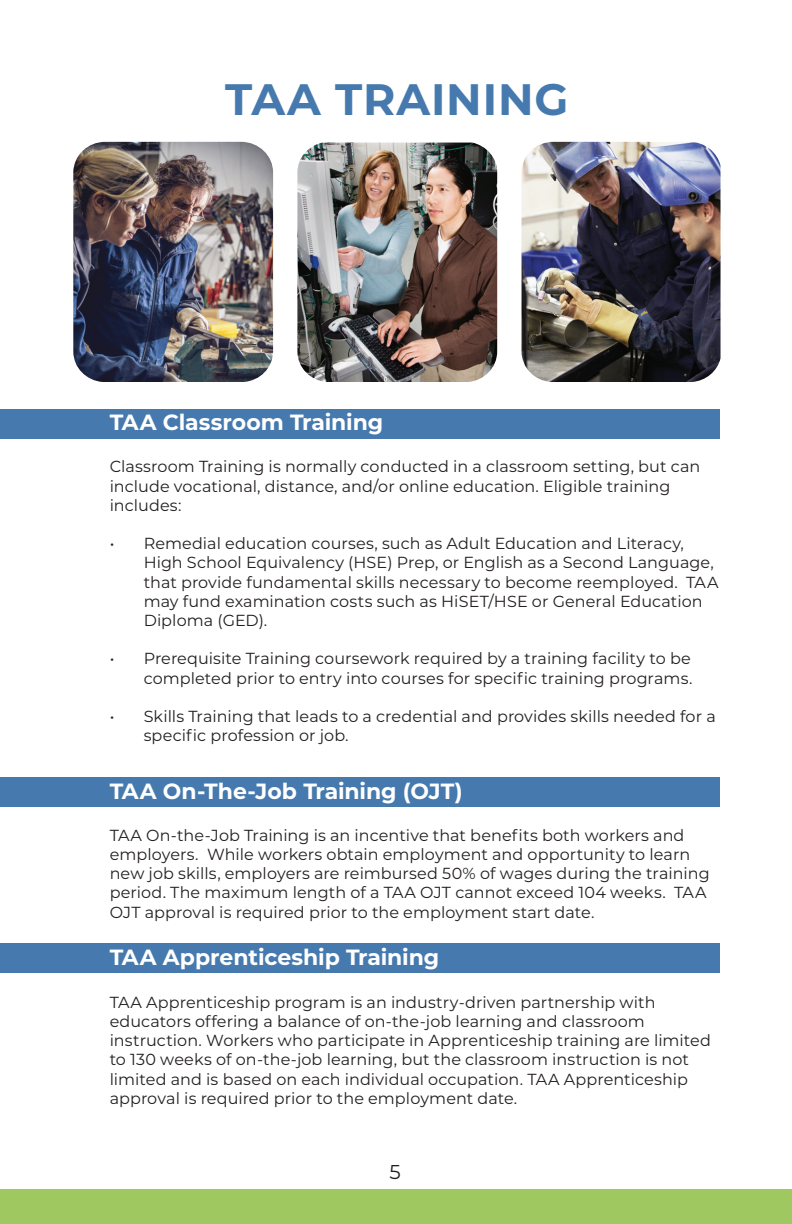
<style>
.page{position:relative;width:792px;height:1224px;background:#fff}
.page>*{position:absolute;margin:0;border:0;box-sizing:border-box;transform-origin:0 0}
.t1{font:700 44px "Montserrat";letter-spacing:.02em;color:#467aae}
.t2{font:700 22px "Montserrat";letter-spacing:-.005em;color:#fff}
.t3{font:20px "Montserrat";color:#231f20}
.t4{font:16px/19.2px "Montserrat";letter-spacing:.005em;color:#231f20}
</style>
<div class="page">
<div style="left:0;top:944px;width:720px;height:29px;background:#467aae"></div>
<div style="left:0;top:777px;width:720px;height:30px;background:#467aae"></div>
<img style="left:73px;top:142px;width:200px;height:240px">
<img style="left:297px;top:143px;width:200px;height:239px">
<img style="left:522px;top:142px;width:199px;height:240px">
<div style="left:0;top:409px;width:720px;height:29px;background:#467aae"></div>
<div style="left:0;top:1189px;width:792px;height:35px;background:#9fc960"></div>
<p class="t1" style="left:225px;top:67px;width:345px">TAA TRAINING</p>
<p class="t2" style="left:110px;top:407px;width:275px">TAA Classroom Training</p>
<p class="t4" style="left:110px;top:457px;width:592px">Classroom Training is normally conducted in a classroom setting, but can include vocational, distance, and/or online education. Eligible training includes:</p>
<p class="t4" style="left:144px;top:533px;width:576px;text-indent:-34px">• Remedial education courses, such as Adult Education and Literacy, High School Equivalency (HSE) Prep, or English as a Second Language, that provide fundamental skills necessary to become reemployed. TAA may fund examination costs such as HiSET/HSE or General Education Diploma (GED).</p>
<p class="t4" style="left:110px;top:649px;width:584px;text-align:right">• Prerequisite Training coursework required by a training facility to be completed prior to entry into courses for specific training programs.</p>
<p class="t4" style="left:144px;top:706px;width:574px;text-indent:-34px">• Skills Training that leads to a credential and provides skills needed for a specific profession or job.</p>
<p class="t2" style="left:110px;top:775px;width:355px">TAA On-The-Job Training (OJT)</p>
<p class="t4" style="left:110px;top:825px;width:602px">TAA On-the-Job Training is an incentive that benefits both workers and employers. While workers obtain employment and opportunity to learn new job skills, employers are reimbursed 50% of wages during the training period. The maximum length of a TAA OJT cannot exceed 104 weeks. TAA OJT approval is required prior to the employment start date.</p>
<p class="t2" style="left:110px;top:941px;width:331px">TAA Apprenticeship Training</p>
<p class="t4" style="left:110px;top:992px;width:603px">TAA Apprenticeship program is an industry-driven partnership with educators offering a balance of on-the-job learning and classroom instruction. Workers who participate in Apprenticeship training are limited to 130 weeks of on-the-job learning, but the classroom instruction is not limited and is based on each individual occupation. TAA Apprenticeship approval is required prior to the employment date.</p>
<p class="t3" style="left:390px;top:1159px;width:13px">5</p>
</div>
